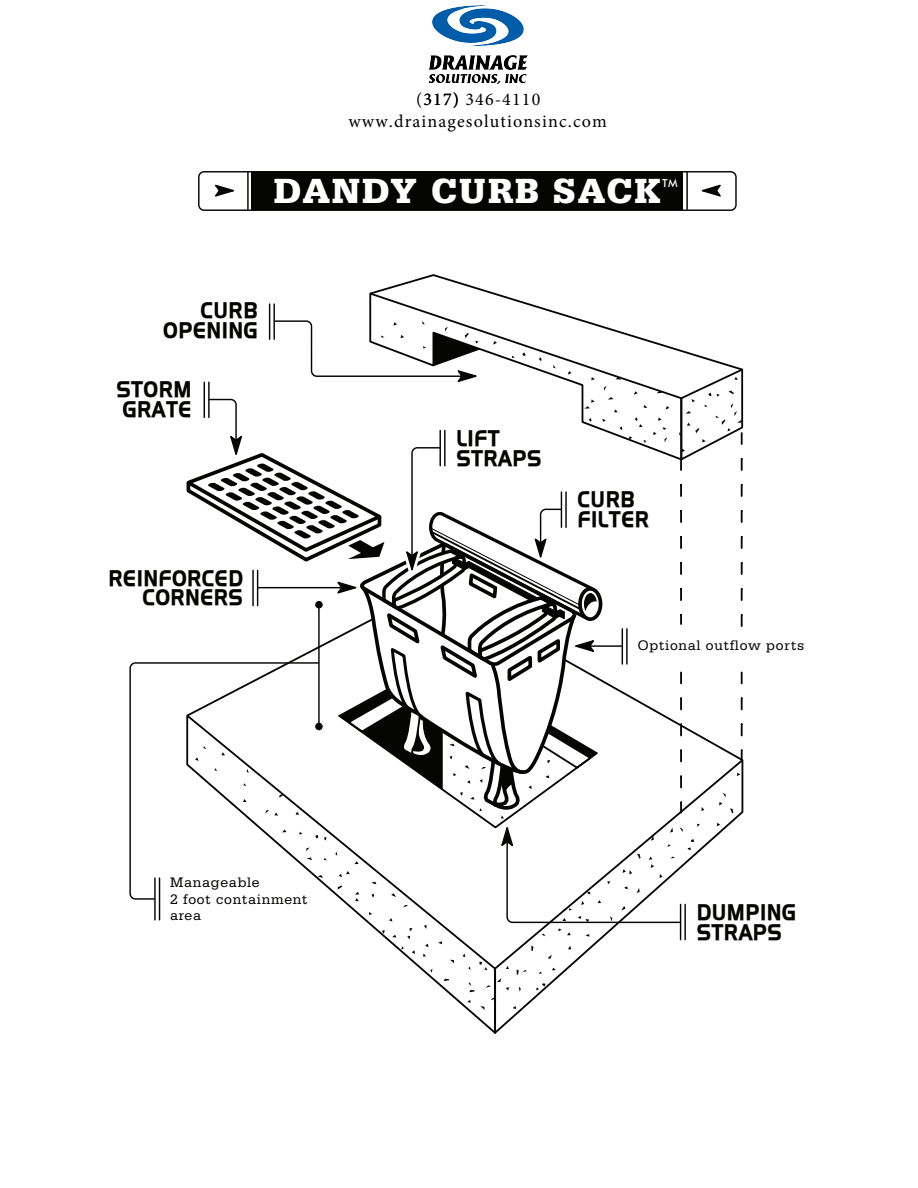
<style>
.page{position:relative;width:918px;height:1188px;background:#fff}
.page>*{position:absolute;margin:0;border:0;box-sizing:border-box;transform-origin:0 0}
.t1{font:900 36.75px "Serifa BT";letter-spacing:.05em;color:#fff}
.t2{font:700 condensed 22.05px/19.8px "Hanzel";letter-spacing:.05em;color:#050504}
.t3{font:18px/21.6px "Minion Pro";letter-spacing:.065em;color:#000;text-align:center}
.t4{font:14.7px/16.2px "Serifa BT";letter-spacing:.05em;color:#050504}
.t5{font:500 10.95px "Futura BT";color:#fff}
</style>
<div class="page">
<div style="left:252px;top:172px;width:431px;height:38px;background:#050504"></div>
<svg style="left:215px;top:184px;width:19px;height:13px"></svg>
<svg style="left:701px;top:184px;width:20px;height:13px"></svg>
<div style="left:198px;top:171px;width:539px;height:40px;border:1px solid #050504;border-radius:5px"></div>
<hr style="left:686px;top:172px;width:2px;height:38px;background:#050504">
<hr style="left:247px;top:172px;width:2px;height:38px;background:#050504">
<svg style="left:493px;top:992px;width:49px;height:42px"></svg>
<svg style="left:129px;top:662px;width:51px;height:238px"></svg>
<hr style="left:154px;top:878px;width:2px;height:42px;background:#050504">
<hr style="left:159px;top:878px;width:1px;height:42px;background:#050504">
<svg style="left:180px;top:274px;width:564px;height:718px"></svg>
<hr style="left:680px;top:904px;width:1px;height:36px;background:#050504">
<hr style="left:684px;top:904px;width:2px;height:36px;background:#050504">
<img style="left:428px;top:6px;width:100px;height:78px">
<p class="t3" style="left:348px;top:89px;width:260px">(317) 346-4110 www.drainagesolutionsinc.com</p>
<h1 class="t1" style="left:274px;top:168px;width:388px">DANDY CURB SACK</h1>
<p class="t5" style="left:662px;top:176px;width:17px">TM</p>
<p class="t2" style="left:164px;top:301px;width:95px;text-align:right">CURB<br>OPENING</p>
<p class="t2" style="left:117px;top:380px;width:76px">STORM<br>GRATE</p>
<p class="t2" style="left:109px;top:568px;width:135px;text-align:right">REINFORCED<br>CORNERS</p>
<p class="t2" style="left:457px;top:428px;width:86px">LIFT<br>STRAPS</p>
<p class="t2" style="left:578px;top:490px;width:72px">CURB<br>FILTER</p>
<p class="t4" style="left:638px;top:637px;width:168px">Optional outflow ports</p>
<p class="t4" style="left:170px;top:874px;width:139px">Manageable<br>2 foot containment area</p>
<p class="t2" style="left:697px;top:902px;width:100px">DUMPING<br>STRAPS</p>
</div>
